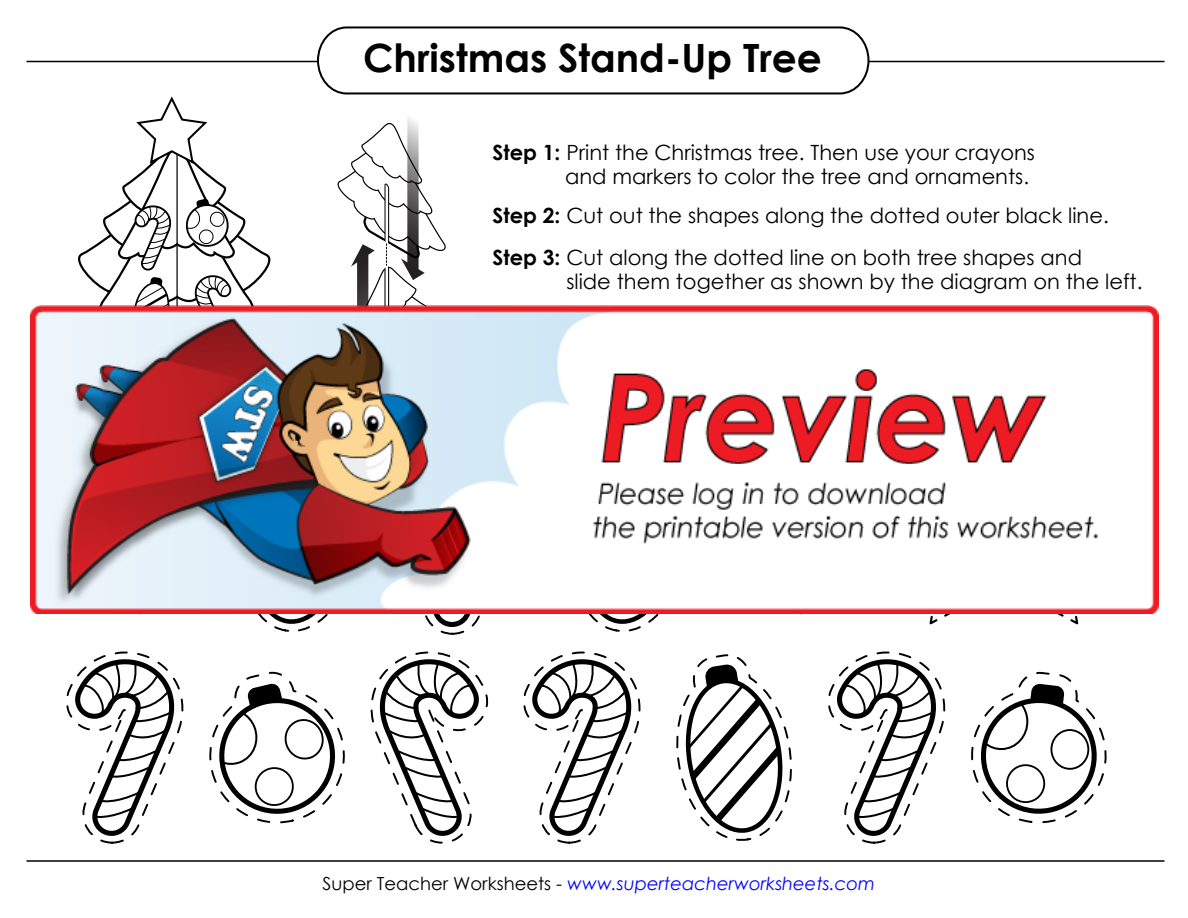
<style>
.page{position:relative;width:1188px;height:918px;background:#fff}
.page>*{position:absolute;margin:0;border:0;box-sizing:border-box;transform-origin:0 0}
.t1{font:700 39px "Century Gothic 2";color:#000}
.t2{font:21px/24px "Century Gothic 2";color:#000;text-align:right}
.t3{font:italic 18px "Century Gothic 2";color:#00f}
.s1{font-weight:700}
.s2{font-style:normal;color:#000}
</style>
<div class="page">
<hr style="left:27px;top:61px;width:1138px;height:1px;background:#000">
<svg style="left:316px;top:26px;width:555px;height:69px"></svg>
<hr style="left:27px;top:860px;width:1138px;height:2px;background:#000">
<svg style="left:971px;top:672px;width:136px;height:152px"></svg>
<svg style="left:209px;top:671px;width:136px;height:153px"></svg>
<svg style="left:66px;top:651px;width:118px;height:193px"></svg>
<svg style="left:425px;top:614px;width:55px;height:21px"></svg>
<svg style="left:523px;top:651px;width:118px;height:193px"></svg>
<svg style="left:370px;top:651px;width:119px;height:193px"></svg>
<svg style="left:828px;top:651px;width:118px;height:193px"></svg>
<svg style="left:676px;top:654px;width:116px;height:187px"></svg>
<svg style="left:258px;top:614px;width:70px;height:18px"></svg>
<svg style="left:588px;top:614px;width:71px;height:18px"></svg>
<svg style="left:71px;top:96px;width:211px;height:210px"></svg>
<svg style="left:331px;top:118px;width:116px;height:188px"></svg>
<img style="left:31px;top:306px;width:1128px;height:308px">
<h1 class="t1" style="left:363px;top:28px;width:460px">Christmas Stand-Up Tree</h1>
<p class="t2" style="left:492px;top:140px;width:544px"><span class="s1">Step 1:</span> Print the Christmas tree. Then use your crayons and markers to color the tree and ornaments.</p>
<p class="t2" style="left:492px;top:194px;width:618px;line-height:42px;text-align:left"><span class="s1">Step 2:</span> Cut out the shapes along the dotted outer black line.<br><span class="s1">Step 3:</span> Cut along the dotted line on both tree shapes and</p>
<p class="t2" style="left:566px;top:269px;width:578px">slide them together as shown by the diagram on the left.</p>
<p class="t3" style="left:323px;top:871px;width:554px"><span class="s2">Super Teacher Worksheets -</span> www.superteacherworksheets.com</p>
</div>
